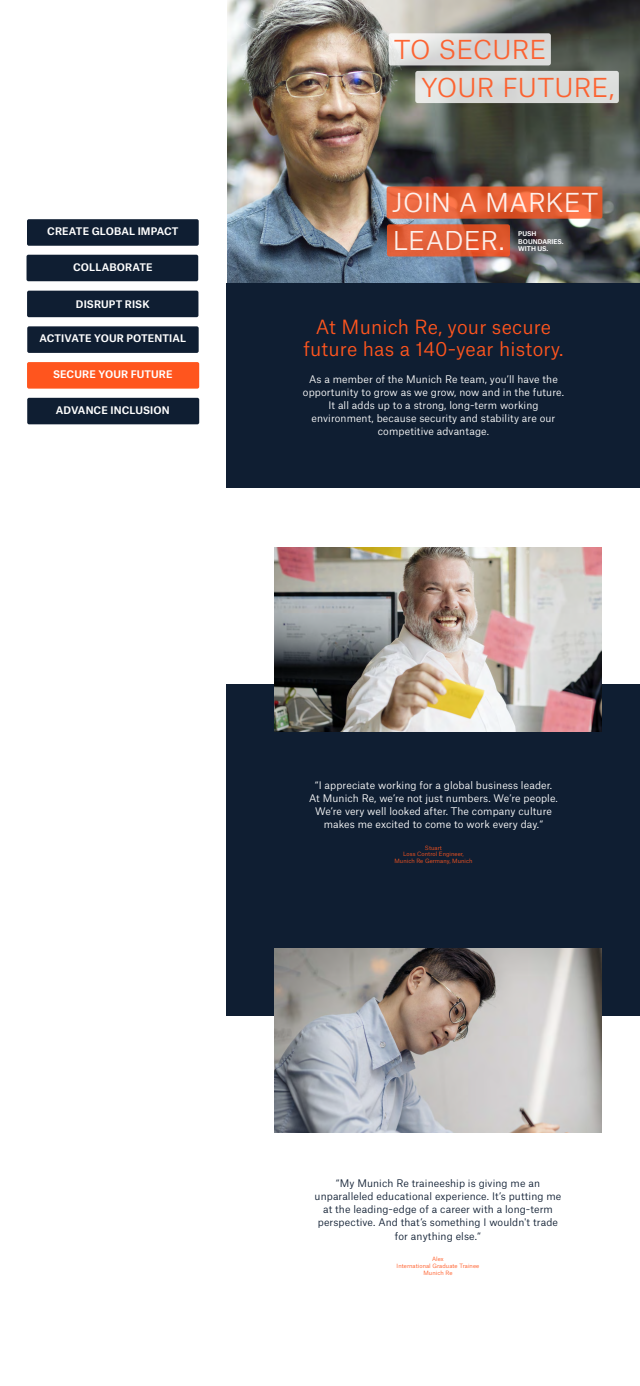
<style>
.page{position:relative;width:640px;height:1386px;background:#fff}
.page>*{position:absolute;margin:0;border:0;box-sizing:border-box;transform-origin:0 0}
.t1{font:25px "Munich Re Neue";letter-spacing:.005em;color:#ff551e}
.t2{font:25px/37.8px "Munich Re Neue";letter-spacing:.01em;color:#fff}
.t3{font:18.75px/22.5px "Munich Re Neue";letter-spacing:.01em;color:#ff551e;text-align:center}
.t4{font:10px/13.1px "Munich Re Neue";letter-spacing:.01em;color:#fff;text-align:center}
.t5{font:10px/13.1px "Munich Re Neue";letter-spacing:.01em;color:#0f1e32;text-align:center}
.t6{font:700 10px "Munich Re Neue";letter-spacing:.01em;color:#fff}
.t7{font:700 6.25px/7.5px "Munich Re Neue";color:#fff}
.t8{font:5.62px/6.8px "Munich Re Neue";letter-spacing:.01em;color:#ff551e;text-align:center}
</style>
<div class="page">
<div style="left:227px;top:283px;width:413px;height:204px;background:#0f1e32"></div>
<div style="left:227px;top:684px;width:413px;height:331px;background:#0f1e32"></div>
<div style="left:27px;top:291px;width:171px;height:26px;background:#0f1e32;border-radius:2px"></div>
<div style="left:27px;top:219px;width:172px;height:27px;background:#0f1e32;border-radius:2px"></div>
<div style="left:27px;top:255px;width:171px;height:26px;background:#0f1e32;border-radius:2px"></div>
<div style="left:27px;top:326px;width:172px;height:27px;background:#0f1e32;border-radius:2px"></div>
<div style="left:27px;top:362px;width:172px;height:26px;background:#ff551e;border-radius:2px"></div>
<div style="left:27px;top:398px;width:172px;height:26px;background:#0f1e32;border-radius:2px"></div>
<img style="left:227px;top:0;width:413px;height:283px">
<div style="left:415px;top:71px;width:204px;height:32px;background:linear-gradient(to right,#dfe0de,#d8d9d7);border-radius:2px"></div>
<svg style="left:387px;top:186px;width:215px;height:33px;background:#e36137"></svg>
<svg style="left:389px;top:33px;width:162px;height:32px;background:#dbdbdb"></svg>
<svg style="left:387px;top:224px;width:123px;height:32px;background:#df5b34"></svg>
<img style="left:274px;top:547px;width:328px;height:185px">
<img style="left:274px;top:948px;width:328px;height:184px">
<p class="t6" style="left:47px;top:223px;width:133px">CREATE GLOBAL IMPACT</p>
<p class="t6" style="left:73px;top:259px;width:81px">COLLABORATE</p>
<p class="t6" style="left:76px;top:296px;width:75px">DISRUPT RISK</p>
<p class="t6" style="left:40px;top:330px;width:148px">ACTIVATE YOUR POTENTIAL</p>
<p class="t6" style="left:53px;top:366px;width:121px">SECURE YOUR FUTURE</p>
<p class="t6" style="left:56px;top:402px;width:115px">ADVANCE INCLUSION</p>
<h1 class="t1" style="left:394px;top:30px;width:154px">TO SECURE</h1>
<h1 class="t1" style="left:421px;top:67px;width:194px">YOUR FUTURE,</h1>
<h1 class="t2" style="left:392px;top:181px;width:207px">JOIN A MARKET<br>LEADER.</h1>
<p class="t7" style="left:518px;top:229px;width:47px">PUSH<br>BOUNDARIES.<br>WITH US.</p>
<h2 class="t3" style="left:303px;top:314px;width:262px">At Munich Re, your secure future has a 140-year history.</h2>
<p class="t4" style="left:303px;top:371px;width:263px">As a member of the Munich Re team, you’ll have the opportunity to grow as we grow, now and in the future.<br>It all adds up to a strong, long-term working environment, because security and stability are our competitive advantage.</p>
<p class="t4" style="left:309px;top:777px;width:250px">“I appreciate working for a global business leader.<br>At Munich Re, we’re not just numbers. We’re people.<br>We’re very well looked after. The company culture makes me excited to come to work every day.“</p>
<p class="t8" style="left:394px;top:843px;width:80px">Stuart<br>Loss Control Engineer,<br>Munich Re Germany, Munich</p>
<p class="t5" style="left:315px;top:1175px;width:248px">“My Munich Re traineeship is giving me an unparalleled educational experience. It’s putting me at the leading-edge of a career with a long-term perspective. And that’s something I wouldn't trade for anything else.“</p>
<p class="t8" style="left:397px;top:1255px;width:84px">Alex<br>International Graduate Trainee<br>Munich Re</p>
</div>
